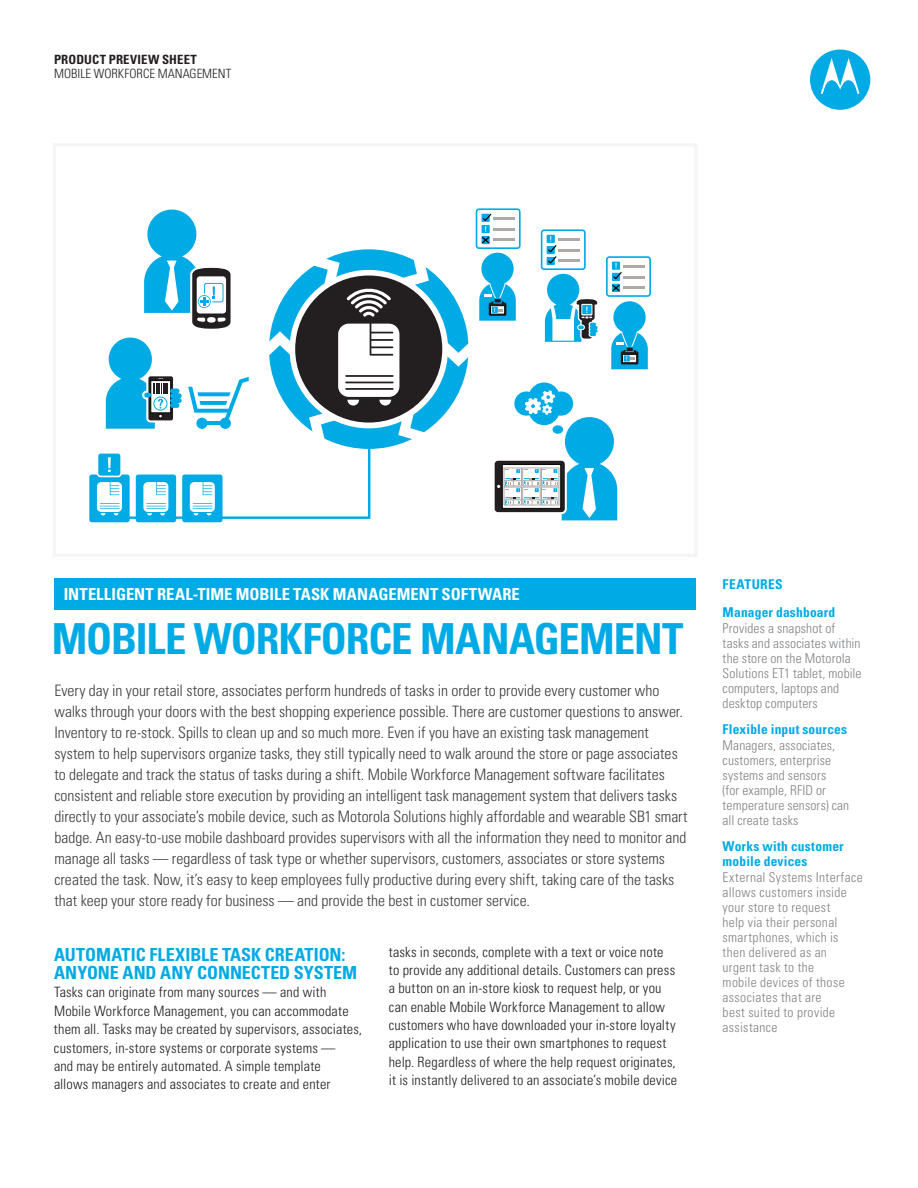
<style>
.page{position:relative;width:918px;height:1188px;background:#fff}
.page>*{position:absolute;margin:0;border:0;box-sizing:border-box;transform-origin:0 0}
.t1{font:700 condensed 42.75px "Univers";letter-spacing:-.01em;color:#00aae4}
.t2{font:700 condensed 18px/18.5px "Univers";letter-spacing:.005em;color:#00aae4}
.t3{font:700 condensed 16.5px "Univers";letter-spacing:.015em;color:#fff}
.t4{font:300 condensed 15.75px/21px "Univers";letter-spacing:-.005em;color:#3e3e3f}
.t5{font:300 condensed 14.25px/18.3px "Univers";letter-spacing:.01em;color:#231f20}
.t6{font:300 condensed 13.5px/15px "Univers";letter-spacing:.02em;color:#808285}
.t7{font:700 condensed 13.5px/28.5px "Univers";letter-spacing:.02em;color:#00aae4}
.t8{font:300 condensed 12.75px "Univers";letter-spacing:.005em;color:#231f20}
.t9{font:700 condensed 12.75px "Univers";letter-spacing:.015em;color:#231f20}
</style>
<div class="page">
<div style="left:54px;top:578px;width:642px;height:31px;background:#00aae4"></div>
<div style="left:810px;top:49px;width:60px;height:61px;background:#00aae4;border-radius:50%"></div>
<svg style="left:821px;top:58px;width:39px;height:36px"></svg>
<div style="left:182px;top:475px;width:41px;height:47px;background:#00aae4;border-radius:3px"></div>
<div style="left:136px;top:475px;width:40px;height:47px;background:#00aae4;border-radius:3px"></div>
<div style="left:89px;top:475px;width:41px;height:47px;background:#00aae4;border-radius:3px"></div>
<div style="left:476px;top:208px;width:45px;height:41px;border:2px solid #00aae4;border-radius:3px"></div>
<div style="left:606px;top:256px;width:45px;height:41px;border:2px solid #00aae4;border-radius:3px"></div>
<svg style="left:95px;top:210px;width:553px;height:310px"></svg>
<div style="left:53px;top:143px;width:645px;height:414px;border:3px solid #f4f4f3"></div>
<p class="t9" style="left:54px;top:52px;width:144px">PRODUCT PREVIEW SHEET</p>
<p class="t8" style="left:54px;top:66px;width:179px">mobile workforce management</p>
<p class="t3" style="left:64px;top:584px;width:144px">INTELLIGENT REAL-TIME</p>
<p class="t3" style="left:236px;top:584px;width:164px">MO BILE TASK MANAGEME</p>
<p class="t3" style="left:419px;top:584px;width:93px">NT SOFTWARE</p>
<p class="t7" style="left:723px;top:569px;width:114px">FEATURES<br>MANAGER DASHBOARD</p>
<p class="t6" style="left:723px;top:621px;width:140px">Provides a snapshot of tasks and associates within the store on the Motorola<br>Solutions ET1 tablet, mobile computers, laptops and desktop computers</p>
<p class="t7" style="left:723px;top:715px;width:126px">FLEXIBLE INPUT SOURCES</p>
<p class="t6" style="left:723px;top:738px;width:128px">Managers, associates, customers, enterprise systems and sensors<br>(for example, RFI D or temperature sensors) can all create tasks</p>
<p class="t7" style="left:723px;top:838px;width:123px;line-height:15px">WORKS WITH CUSTOMER<br>MOBILE DEVICES</p>
<p class="t6" style="left:723px;top:869px;width:142px">External Systems Interface allows customers inside your store to request<br>help via their personal smartphones, which is then delivered as an urgent task to the<br>mobile devices of those associates that are<br>best suited to provide assistance</p>
<h1 class="t1" style="left:52px;top:613px;width:172px">MOBILE WOR</h1>
<h1 class="t1" style="left:279px;top:613px;width:65px">KFORCE</h1>
<h1 class="t1" style="left:420px;top:613px;width:256px">MANAGEMENT</h1>
<p class="t4" style="left:54px;top:680px;width:635px">Every day in your retail store, associates perform hundreds of tasks in order to provide every customer who walks through your doors with the best shopping experience possible. There are customer questions to answer.<br>Inventory to re-stock. Spills to clean up and so much more. Even if you have an existing task management system to help supervisors organize tasks, they still typically need to walk around the store or page associates to delegate and track the status of tasks during a shift. Mobile Workforce Management software facilitates consistent and reliable store execution by providing an intelligent task management system that delivers tasks directly to your associate’s mobile device, such as Motorola Solutions highly affordable and wearable SB1 smart badge. An easy-to-use mobile dashboard provides supervisors with all the information they need to monitor and manage all tasks — regardless of task type or whether supervisors, customers, associates or store systems created the task. Now, it’s easy to keep employees fully productive during every shift, taking care of the tasks that keep your store ready for business — and provide the best in customer service.</p>
<p class="t5" style="left:389px;top:942px;width:290px">tasks in seconds, complete with a text or voice note to provide any additional details. Customers can press a button on an in-store kiosk to request help, or you can enable Mobile Workforce Management to allow customers who have downloaded your in-store loyalty application to use their own smartphones to request help. Regardless of where the help request originates, it is instantly delivered to an associate’s mobile device</p>
<p class="t2" style="left:54px;top:945px;width:13px">AUTOM</p>
<p class="t2" style="left:54px;top:945px;width:293px;text-indent:57px">ATIC FLEXIBLE TASK CREATIO N:<br>ANYONE AND ANY CONNECTED</p>
<p class="t2" style="left:294px;top:963px;width:65px">SYSTEM</p>
<p class="t5" style="left:54px;top:983px;width:310px">Tasks can originate from many sources — and with Mobile Workforce Management, you can accommodate them all. Tasks may be created by supervisors, associates, customers, in-store systems or corporate systems —<br>and may be entirely automated. A simple template<br>allows managers and associates to create and enter</p>
</div>
